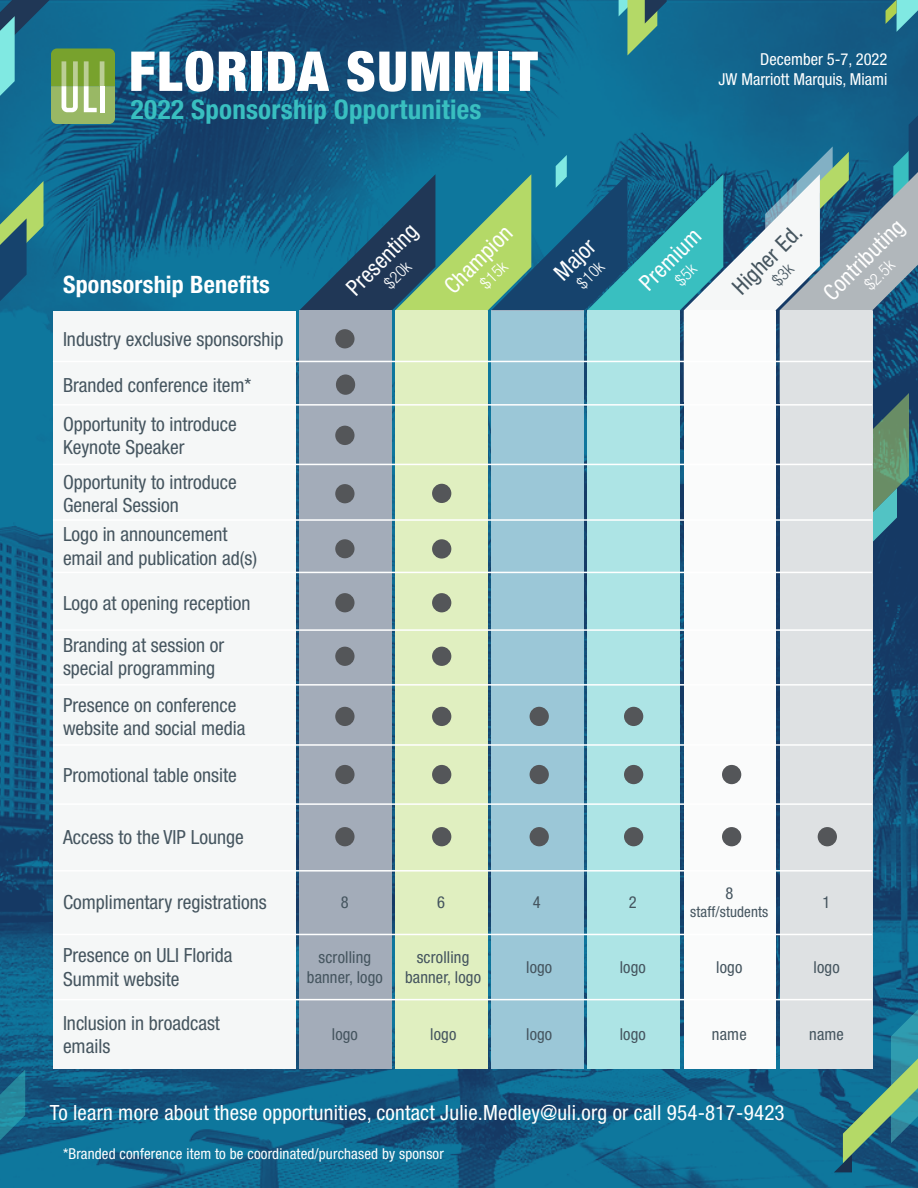
<style>
.page{position:relative;width:918px;height:1188px;background:#fff}
.page>*{position:absolute;margin:0;border:0;box-sizing:border-box;transform-origin:0 0}
.t1{font:900 condensed 55.05px "Helvetica Neue LT Pro";letter-spacing:.03em;color:#fff}
.t2{font:700 condensed 27px "Helvetica Neue LT Pro";letter-spacing:.01em;color:#39bfc0}
.t3{font:700 condensed 24px "Helvetica Neue LT Pro";letter-spacing:.01em;color:#fff}
.t4{font:condensed 22.5px "Helvetica Neue LT Pro";color:#fff}
.t5{font:condensed 22.5px "Helvetica Neue LT Pro";color:#45555f}
.t6{font:condensed 21px "Helvetica Neue LT Pro";letter-spacing:.01em;color:#fff}
.t7{font:condensed 19.5px/23.4px "Helvetica Neue LT Pro";color:#45555f}
.t8{font:condensed 16.5px/19.8px "Helvetica Neue LT Pro";letter-spacing:.01em;color:#45555f;text-align:center}
.t9{font:condensed 16.5px "Helvetica Neue LT Pro";color:#fff}
.t10{font:300 condensed 16.5px "Helvetica Neue LT Pro";color:#fff}
.t11{font:condensed 15px "Helvetica Neue LT Pro";letter-spacing:.01em;color:#fff}
.t12{font:condensed 15px "Helvetica Neue LT Pro";letter-spacing:.01em;color:#45555f}
</style>
<div class="page">
<img style="left:0;top:0;width:918px;height:1188px">
<svg style="left:619px;top:0;width:48px;height:56px;background:#529480"></svg>
<svg style="left:886px;top:0;width:32px;height:32px"></svg>
<div style="left:53px;top:311px;width:243px;height:757px;background:#f5f7f7"></div>
<hr style="left:53px;top:629px;width:819px;height:2px;background:#fff">
<hr style="left:53px;top:572px;width:819px;height:1px;background:#fff">
<hr style="left:53px;top:519px;width:819px;height:2px;background:#fff">
<hr style="left:53px;top:684px;width:819px;height:2px;background:#fff">
<hr style="left:53px;top:744px;width:819px;height:2px;background:#fff">
<hr style="left:53px;top:803px;width:819px;height:2px;background:#fff">
<hr style="left:53px;top:870px;width:819px;height:2px;background:#fff">
<hr style="left:53px;top:934px;width:819px;height:1px;background:#fff">
<hr style="left:53px;top:999px;width:819px;height:1px;background:#fff">
<hr style="left:53px;top:464px;width:819px;height:1px;background:#fff">
<hr style="left:53px;top:404px;width:819px;height:2px;background:#fff">
<hr style="left:53px;top:361px;width:819px;height:1px;background:#fff">
<svg style="left:0;top:0;width:115px;height:124px;background:#478a84"></svg>
<svg style="left:0;top:181px;width:44px;height:120px;background:#3a7b7d"></svg>
<svg style="left:834px;top:1009px;width:84px;height:163px;background:#387f86"></svg>
<svg style="left:0;top:1070px;width:25px;height:70px;background:#1e7894"></svg>
<div style="left:299px;top:311px;width:93px;height:758px;background:#a3acb9"></div>
<div style="left:395px;top:311px;width:93px;height:758px;background:#e0efc0"></div>
<div style="left:491px;top:311px;width:93px;height:758px;background:#9bc7d7"></div>
<div style="left:587px;top:311px;width:93px;height:758px;background:#ade4e5"></div>
<div style="left:780px;top:311px;width:92px;height:758px;background:#dee1e3"></div>
<div style="left:684px;top:311px;width:92px;height:758px;background:#fff"></div>
<div style="left:335px;top:707px;width:20px;height:19px;background:#545659;border-radius:50%"></div>
<div style="left:432px;top:707px;width:19px;height:19px;background:#545659;border-radius:50%"></div>
<div style="left:530px;top:707px;width:19px;height:19px;background:#545659;border-radius:50%"></div>
<div style="left:624px;top:707px;width:19px;height:19px;background:#545659;border-radius:50%"></div>
<div style="left:335px;top:765px;width:20px;height:19px;background:#545659;border-radius:50%"></div>
<div style="left:432px;top:765px;width:19px;height:19px;background:#545659;border-radius:50%"></div>
<div style="left:530px;top:765px;width:19px;height:19px;background:#545659;border-radius:50%"></div>
<div style="left:624px;top:765px;width:19px;height:19px;background:#545659;border-radius:50%"></div>
<div style="left:722px;top:765px;width:19px;height:19px;background:#545659;border-radius:50%"></div>
<div style="left:335px;top:647px;width:20px;height:19px;background:#545659;border-radius:50%"></div>
<div style="left:432px;top:647px;width:19px;height:19px;background:#545659;border-radius:50%"></div>
<div style="left:335px;top:827px;width:20px;height:19px;background:#545659;border-radius:50%"></div>
<div style="left:432px;top:827px;width:19px;height:19px;background:#545659;border-radius:50%"></div>
<div style="left:530px;top:827px;width:19px;height:19px;background:#545659;border-radius:50%"></div>
<div style="left:624px;top:827px;width:19px;height:19px;background:#545659;border-radius:50%"></div>
<div style="left:722px;top:827px;width:19px;height:19px;background:#545659;border-radius:50%"></div>
<div style="left:818px;top:827px;width:19px;height:19px;background:#545659;border-radius:50%"></div>
<svg style="left:299px;top:115px;width:619px;height:535px"></svg>
<p class="t1" style="left:129px;top:37px;width:410px">FLORIDA SUMMIT</p>
<p class="t9" style="left:760px;top:50px;width:129px">December 5-7, 2022</p>
<p class="t9" style="left:719px;top:69px;width:170px">JW Marriott Marquis, Miami</p>
<p class="t2" style="left:131px;top:93px;width:352px">2022 Sponsorship Opportunities</p>
<p class="t3" style="left:63px;top:270px;width:208px">Sponsorship Benefits</p>
<p class="t7" style="left:63px;top:327px;width:222px">Industry exclusive sponsorship</p>
<p class="t7" style="left:63px;top:373px;width:190px">Branded conference item*</p>
<p class="t7" style="left:63px;top:412px;width:175px">Opportunity to introduce<br>Keynote Speaker</p>
<p class="t7" style="left:63px;top:470px;width:175px">Opportunity to introduce<br>General Session</p>
<p class="t7" style="left:63px;top:523px;width:196px">Logo in announcement email and publication ad(s)</p>
<p class="t7" style="left:63px;top:591px;width:189px">Logo at opening reception</p>
<p class="t7" style="left:63px;top:633px;width:163px">Branding at session or special programming</p>
<p class="t7" style="left:63px;top:693px;width:184px">Presence on conference website and social media</p>
<p class="t7" style="left:63px;top:763px;width:175px">Promotional table onsite</p>
<p class="t7" style="left:63px;top:825px;width:182px">Access to the VIP Lounge</p>
<p class="t4" style="left:341px;top:282px;width:92px;rotate:-45deg">Presenting</p>
<p class="t10" style="left:380px;top:279px;width:32px;rotate:-45deg">$20k</p>
<p class="t4" style="left:439px;top:280px;width:87px;rotate:-45deg">Champion</p>
<p class="t10" style="left:476px;top:279px;width:32px;rotate:-45deg">$15k</p>
<p class="t4" style="left:549px;top:267px;width:49px;rotate:-45deg">Major</p>
<p class="t10" style="left:573px;top:279px;width:32px;rotate:-45deg">$10k</p>
<p class="t4" style="left:634px;top:277px;width:78px;rotate:-45deg">Premium</p>
<p class="t5" style="left:727px;top:281px;width:89px;rotate:-45deg">Higher Ed.</p>
<p class="t4" style="left:818px;top:287px;width:105px;rotate:-45deg">Contributing</p>
<p class="t10" style="left:860px;top:280px;width:37px;rotate:-45deg">$2.5k</p>
<p class="t7" style="left:63px;top:890px;width:205px">Complimentary registrations</p>
<p class="t8" style="left:341px;top:892px;width:9px">8</p>
<p class="t8" style="left:437px;top:892px;width:9px">6</p>
<p class="t8" style="left:533px;top:892px;width:9px">4</p>
<p class="t8" style="left:629px;top:892px;width:9px">2</p>
<p class="t8" style="left:725px;top:883px;width:9px">8</p>
<p class="t12" style="left:690px;top:903px;width:80px">staff/students</p>
<p class="t8" style="left:823px;top:892px;width:9px">1</p>
<p class="t7" style="left:63px;top:944px;width:171px">Presence on ULI Florida<br>Summit website</p>
<p class="t8" style="left:307px;top:947px;width:78px">scrolling banner, logo</p>
<p class="t8" style="left:405px;top:947px;width:78px">scrolling banner, logo</p>
<p class="t8" style="left:526px;top:957px;width:28px">logo</p>
<p class="t8" style="left:620px;top:957px;width:28px">logo</p>
<p class="t8" style="left:716px;top:957px;width:28px">logo</p>
<p class="t8" style="left:814px;top:957px;width:28px">logo</p>
<p class="t7" style="left:63px;top:1011px;width:158px">Inclusion in broadcast emails</p>
<p class="t8" style="left:332px;top:1024px;width:28px">logo</p>
<p class="t8" style="left:430px;top:1024px;width:28px">logo</p>
<p class="t8" style="left:526px;top:1024px;width:28px">logo</p>
<p class="t8" style="left:620px;top:1024px;width:28px">logo</p>
<p class="t8" style="left:712px;top:1024px;width:36px">name</p>
<p class="t8" style="left:809px;top:1024px;width:36px">name</p>
<p class="t6" style="left:50px;top:1100px;width:736px">To learn more about these opportunities, contact Julie.Medley@uli.org or call 954-817-9423</p>
<p class="t11" style="left:63px;top:1145px;width:382px">*Branded conference item to be coordinated/purchased by sponsor</p>
</div>
